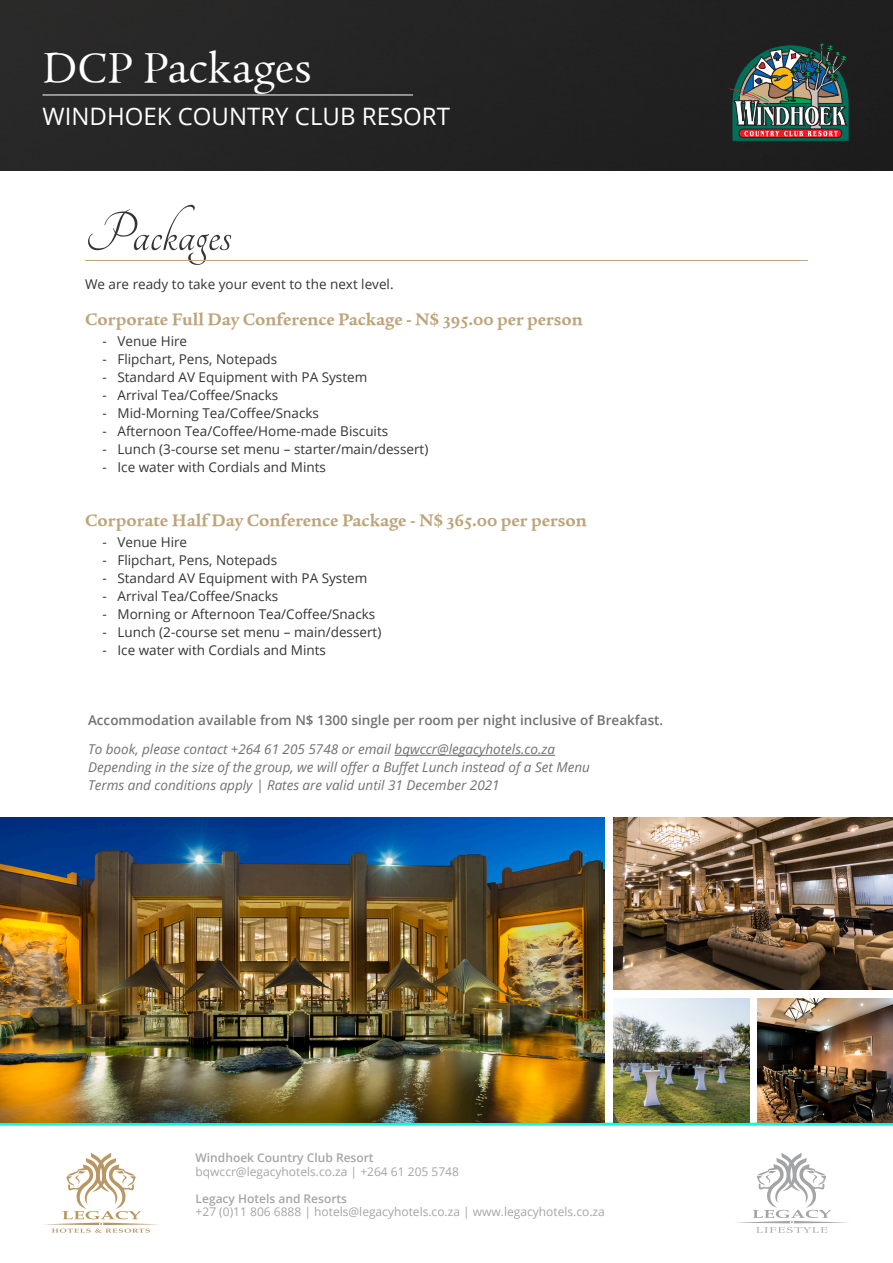
<style>
.page{position:relative;width:893px;height:1263px;background:#fff}
.page>*{position:absolute;margin:0;border:0;box-sizing:border-box;transform-origin:0 0}
.t1{font:60px "Tangerine";color:#353535}
.t2{font:45px "Legacy Serif OSITCTT Book";color:#fff}
.t3{font:24px "Open Sans";color:#fff}
.t4{font:18px "Legacy Serif OSITCTT Bold";color:#bda47a}
.t5{font:13.5px "Open Sans";color:#353535}
.t6{font:italic 13.5px "Open Sans";color:#717171}
.t7{font:600 13.5px "Open Sans";color:#717171}
.t8{font:12px "Open Sans";color:#a3a5a7}
.t9{font:600 12px "Open Sans";color:#a3a5a7}
</style>
<div class="page">
<div style="left:0;top:0;width:62px;height:170px;background:#292928"></div>
<div style="left:62px;top:0;width:831px;height:170px;background:#232323"></div>
<svg style="left:736px;top:1153px;width:112px;height:80px"></svg>
<svg style="left:44px;top:1153px;width:114px;height:80px"></svg>
<hr style="left:0;top:1123px;width:893px;height:3px;background:#00ffe6">
<hr style="left:43px;top:95px;width:370px;height:1px;background:#fff">
<hr style="left:85px;top:260px;width:723px;height:1px;background:#bda47a">
<svg style="left:729px;top:42px;width:120px;height:100px"></svg>
<hr style="left:395px;top:755px;width:160px;height:1px;background:#717171">
<img style="left:0;top:817px;width:605px;height:306px">
<img style="left:613px;top:998px;width:136px;height:125px">
<img style="left:758px;top:998px;width:135px;height:125px">
<img style="left:613px;top:817px;width:280px;height:172px">
<p class="t2" style="left:43px;top:43px;width:271px">DCP Packages</p>
<p class="t3" style="left:43px;top:100px;width:409px">WINDHOEK COUNTRY CLUB RESORT</p>
<p class="t1" style="left:85px;top:204px;width:148px">Packages</p>
<p class="t5" style="left:85px;top:275px;width:310px">We are ready to take your event to the next level.</p>
<p class="t4" style="left:85px;top:309px;width:499px">Corporate Full Day Conference Package - N$ 395.00 per person</p>
<p class="t5" style="left:103px;top:332px;width:86px">- Venue Hire</p>
<p class="t5" style="left:103px;top:350px;width:176px">- Flipchart, Pens, Notepads</p>
<p class="t5" style="left:103px;top:368px;width:266px">- Standard AV Equipment with PA System</p>
<p class="t5" style="left:103px;top:386px;width:177px">- Arrival Tea/Coffee/Snacks</p>
<p class="t5" style="left:103px;top:404px;width:218px">- Mid-Morning Tea/Coffee/Snacks</p>
<p class="t5" style="left:103px;top:422px;width:287px">- Afternoon Tea/Coffee/Home-made Biscuits</p>
<p class="t5" style="left:103px;top:440px;width:327px">- Lunch (3-course set menu – starter/main/dessert)</p>
<p class="t5" style="left:103px;top:458px;width:225px">- Ice water with Cordials and Mints</p>
<p class="t4" style="left:85px;top:510px;width:503px">Corporate Half Day Conference Package - N$ 365.00 per person</p>
<p class="t5" style="left:103px;top:533px;width:86px">- Venue Hire</p>
<p class="t5" style="left:103px;top:551px;width:176px">- Flipchart, Pens, Notepads</p>
<p class="t5" style="left:103px;top:569px;width:266px">- Standard AV Equipment with PA System</p>
<p class="t5" style="left:103px;top:587px;width:177px">- Arrival Tea/Coffee/Snacks</p>
<p class="t5" style="left:103px;top:605px;width:274px">- Morning or Afternoon Tea/Coffee/Snacks</p>
<p class="t5" style="left:103px;top:623px;width:280px">- Lunch (2-course set menu – main/dessert)</p>
<p class="t5" style="left:103px;top:641px;width:225px">- Ice water with Cordials and Mints</p>
<p class="t7" style="left:88px;top:710px;width:577px">Accommodation available from N$ 1300 single per room per night inclusive of Breakfast.</p>
<p class="t6" style="left:88px;top:740px;width:469px">To book, please contact +264 61 205 5748 or email bqwccr@legacyhotels.co.za</p>
<p class="t6" style="left:88px;top:758px;width:503px">Depending in the size of the group, we will offer a Buffet Lunch instead of a Set Menu</p>
<p class="t6" style="left:88px;top:776px;width:413px">Terms and conditions apply | Rates are valid until 31 December 2021</p>
<p class="t9" style="left:196px;top:1149px;width:180px">Windhoek Country Club Resort</p>
<p class="t8" style="left:196px;top:1163px;width:265px">bqwccr@legacyhotels.co.za | +264 61 205 5748</p>
<p class="t9" style="left:196px;top:1190px;width:153px">Legacy Hotels and Resorts</p>
<p class="t8" style="left:196px;top:1203px;width:411px">+27 (0)11 806 6888 | hotels@legacyhotels.co.za | www.legacyhotels.co.za</p>
</div>
